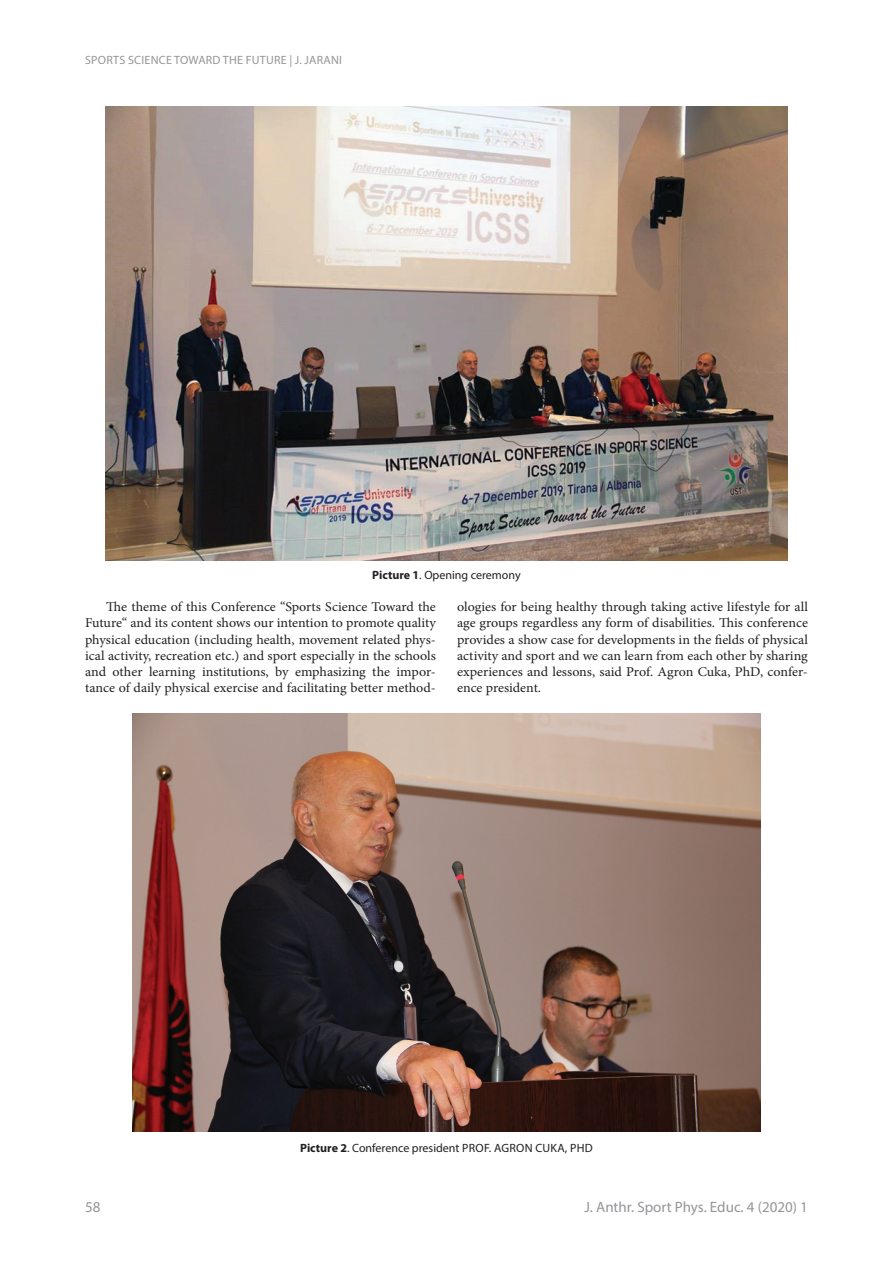
<style>
.page{position:relative;width:893px;height:1263px;background:#fff}
.page>*{position:absolute;margin:0;border:0;box-sizing:border-box;transform-origin:0 0}
.t1{font:15px "Myriad Pro";color:#939598}
.t2{font:13.5px/16.2px "Minion Pro";color:#231f20;text-align:justify;scale:1.04 1}
.t3{font:12px "Myriad Pro";color:#231f20}
.t4{font:12px "Myriad Pro";letter-spacing:.02em;color:#939598}
.s1{font-weight:700}
</style>
<div class="page">
<img style="left:106px;top:106px;width:681px;height:455px">
<img style="left:133px;top:713px;width:627px;height:418px">
<p class="t4" style="left:85px;top:53px;width:258px">SPORTS SCIENCE TOWARD THE FUTURE | J. JARANI</p>
<p class="t3" style="left:372px;top:568px;width:150px"><span class="s1">Picture 1</span>. Opening ceremony</p>
<p class="t2" style="left:85px;top:599px;width:339px;text-indent:21px">The theme of this Conference “Sports Science Toward the Future“ and its content shows our intention to promote quality physical education (including health, movement related phys&shy;ical activity, recreation etc.) and sport especially in the schools and other learning institutions, by emphasizing the impor&shy;tance of daily physical exercise and facilitating better method-</p>
<p class="t2" style="left:457px;top:599px;width:339px">ologies for being healthy through taking active lifestyle for all age groups regardless any form of disabilities. This conference provides a show case for developments in the fields of physical activity and sport and we can learn from each other by sharing experiences and lessons, said Prof. Agron Cuka, PhD, confer&shy;ence president.</p>
<p class="t3" style="left:300px;top:1141px;width:294px"><span class="s1">Picture 2</span>. Conference president PROF. AGRON CUKA, PHD</p>
<p class="t1" style="left:85px;top:1197px;width:17px">58</p>
<p class="t1" style="left:585px;top:1197px;width:225px">J. Anthr. Sport Phys. Educ. 4 (2020) 1</p>
</div>
